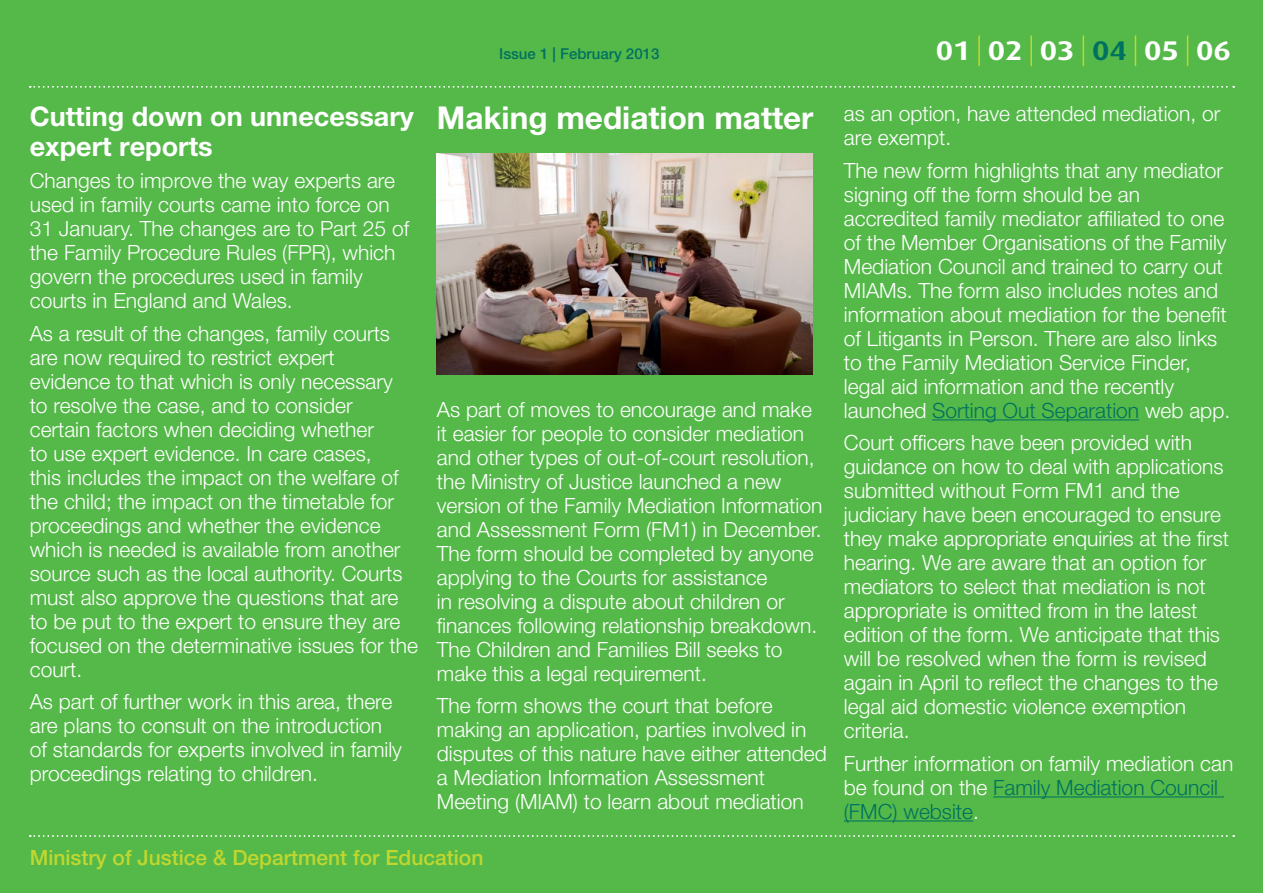
<style>
.page{position:relative;width:1263px;height:893px;background:#54b948}
.page>*{position:absolute;margin:0;border:0;box-sizing:border-box;transform-origin:0 0}
.t1{font:700 31.5px "Helvetica Neue LT Pro";color:#fff}
.t2{font:700 27px/30px "Helvetica Neue LT Pro";color:#fff}
.t3{font:700 expanded 27px "Dax Pro";color:#fff}
.t4{font:300 21px/24px "Helvetica Neue LT Pro";color:#fff}
.t5{font:500 21px "Helvetica Neue LT Pro";color:#c1d72f}
.t6{font:500 15px "Helvetica Neue LT Pro";color:#007161}
.s1{color:#007161}
</style>
<div class="page">
<img style="left:437px;top:153px;width:375px;height:221px">
<hr style="left:932px;top:419px;width:207px;height:1px;background:#007161">
<hr style="left:993px;top:796px;width:231px;height:1px;background:#007161">
<hr style="left:844px;top:820px;width:129px;height:1px;background:#007161">
<svg style="left:30px;top:86px;width:1204px;height:2px"></svg>
<svg style="left:30px;top:835px;width:1204px;height:2px"></svg>
<hr style="left:978px;top:35px;width:2px;height:31px;background:#c1d72f">
<hr style="left:1030px;top:35px;width:2px;height:31px;background:#c1d72f">
<hr style="left:1082px;top:35px;width:2px;height:31px;background:#c1d72f">
<hr style="left:1135px;top:35px;width:1px;height:31px;background:#c1d72f">
<hr style="left:1187px;top:35px;width:1px;height:31px;background:#c1d72f">
<p class="t2" style="left:30px;top:100px;width:386px">Cutting down on unnecessary expert reports</p>
<p class="t4" style="left:30px;top:168px;width:381px">Changes to improve the way experts are used in family courts came into force on 31 January. The changes are to Part 25 of the Family Procedure Rules (FPR), which govern the procedures used in family courts in England and Wales.</p>
<p class="t4" style="left:30px;top:321px;width:390px">As a result of the changes, family courts are now required to restrict expert evidence to that which is only necessary<br>to resolve the case, and to consider certain factors when deciding whether<br>to use expert evidence. In care cases,<br>this includes the impact on the welfare of the child; the impact on the timetable for proceedings and whether the evidence which is needed is available from another source such as the local authority. Courts must also approve the questions that are to be put to the expert to ensure they are focused on the determinative issues for the court.</p>
<p class="t4" style="left:30px;top:689px;width:374px">As part of further work in this area, there are plans to consult on the introduction of standards for experts involved in family proceedings relating to children.</p>
<p class="t6" style="left:499px;top:45px;width:162px">Issue 1 | February 2013</p>
<h1 class="t1" style="left:437px;top:98px;width:378px">Making mediation matter</h1>
<p class="t4" style="left:437px;top:397px;width:387px">As part of moves to encourage and make it easier for people to consider mediation and other types of out-of-court resolution, the Ministry of Justice launched a new version of the Family Mediation Information and Assessment Form (FM1) in December.<br>The form should be completed by anyone applying to the Courts for assistance<br>in resolving a dispute about children or finances following relationship breakdown.<br>The Children and Families Bill seeks to make this a legal requirement.</p>
<p class="t4" style="left:437px;top:693px;width:391px">The form shows the court that before making an application, parties involved in disputes of this nature have either attended a Mediation Information Assessment Meeting (MIAM) to learn about mediation</p>
<p class="t5" style="left:30px;top:845px;width:455px">Ministry of Justice &amp; Department for Education</p>
<p class="t3" style="left:936px;top:33px;width:297px">01 02 03 <span class="s1">04</span> 05 06</p>
<p class="t4" style="left:844px;top:101px;width:378px">as an option, have attended mediation, or are exempt.</p>
<p class="t4" style="left:844px;top:158px;width:388px">The new form highlights that any mediator signing off the form should be an accredited family mediator affiliated to one of the Member Organisations of the Family Mediation Council and trained to carry out MIAMs. The form also includes notes and information about mediation for the benefit of Litigants in Person. There are also links to the Family Mediation Service Finder, legal aid information and the recently launched <span class="s1">Sorting Out Separation</span> web app.</p>
<p class="t4" style="left:844px;top:430px;width:387px">Court officers have been provided with guidance on how to deal with applications submitted without Form FM1 and the judiciary have been encouraged to ensure they make appropriate enquiries at the first hearing. We are aware that an option for mediators to select that mediation is not appropriate is omitted from in the latest edition of the form. We anticipate that this will be resolved when the form is revised again in April to reflect the changes to the legal aid domestic violence exemption criteria.</p>
<p class="t4" style="left:844px;top:751px;width:391px">Further information on family mediation can be found on the <span class="s1">Family Mediation Council (FMC) website</span>.</p>
</div>
